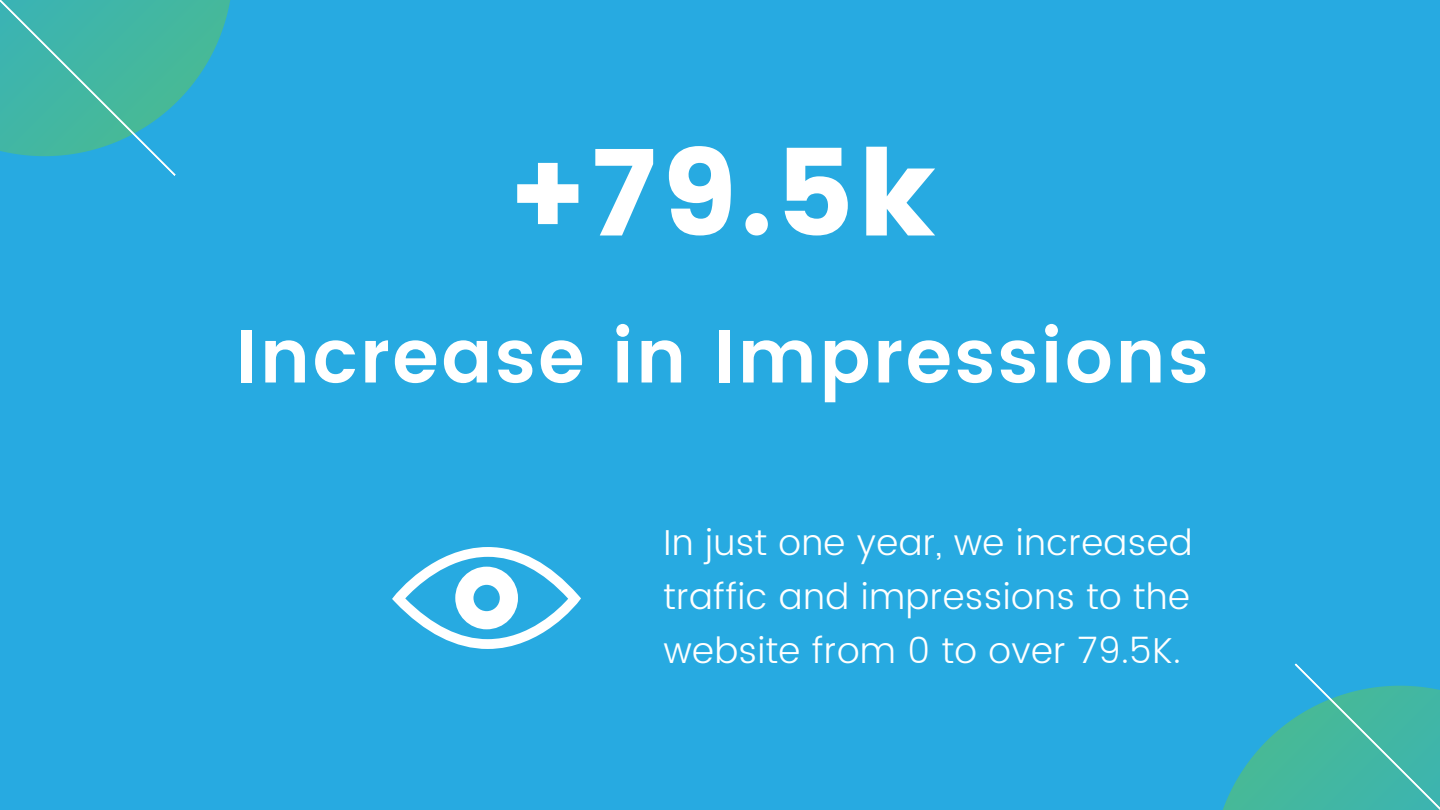
<style>
.page{position:relative;width:1440px;height:810px;background:#27aae1}
.page>*{position:absolute;margin:0;border:0;box-sizing:border-box;transform-origin:0 0}
.t1{font:120px "Poppins";color:#fff}
.t2{font:600 75px "Poppins";letter-spacing:.03em;color:#fff}
.t3{font:300 36px/54px "Poppins";letter-spacing:.01em;color:#fff;text-align:justify}
</style>
<div class="page">
<svg style="left:0;top:0;width:231px;height:176px"></svg>
<svg style="left:1223px;top:663px;width:217px;height:147px"></svg>
<svg style="left:392px;top:547px;width:189px;height:102px"></svg>
<h1 class="t1" style="left:509px;top:124px;width:428px">+79.5k</h1>
<h2 class="t2" style="left:236px;top:313px;width:975px">Increase in Impressions</h2>
<p class="t3" style="left:663px;top:515px;width:531px">In just one year, we increased traffic and impressions to the website from 0 to over 79.5K.</p>
</div>
